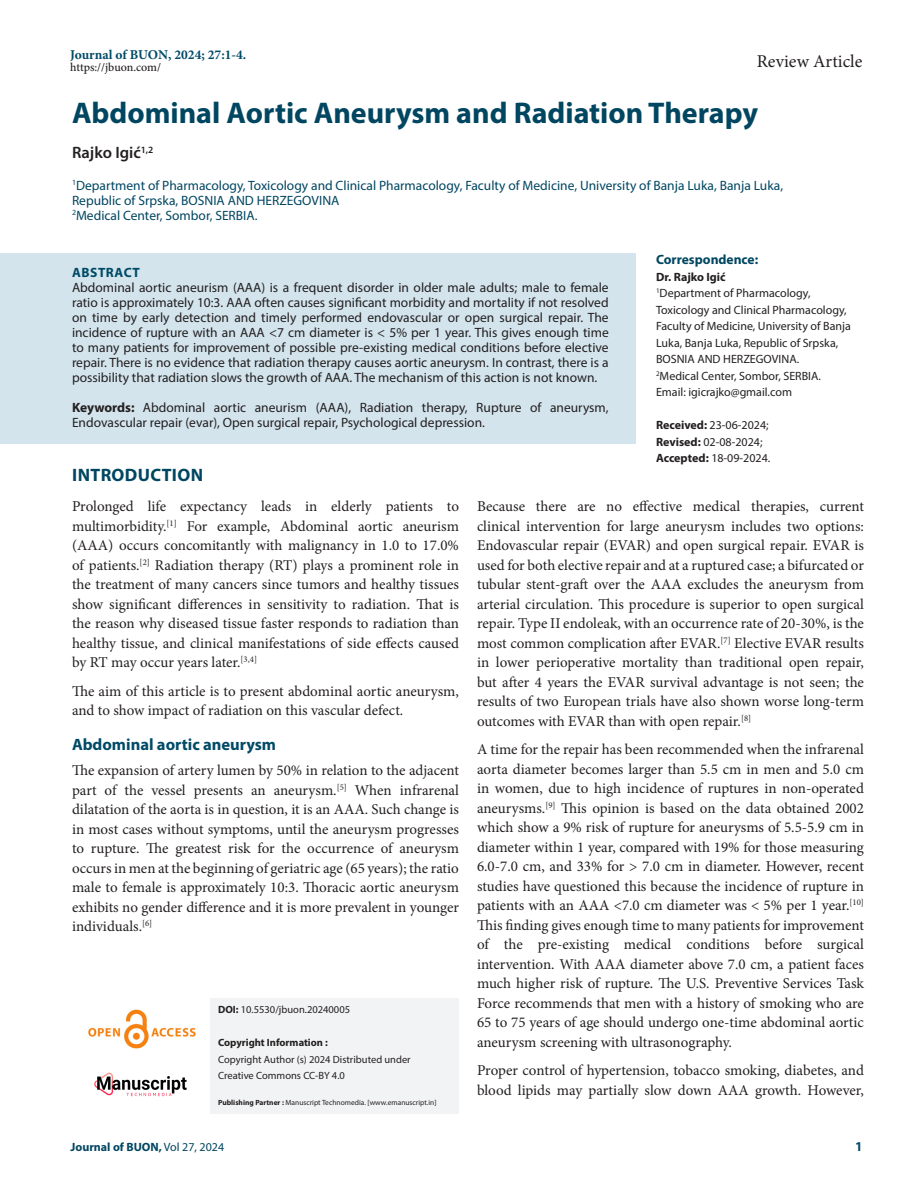
<style>
.page{position:relative;width:918px;height:1188px;background:#fff}
.page>*{position:absolute;margin:0;border:0;box-sizing:border-box;transform-origin:0 0}
.Art_Title{font:700 30px "Myriad Pro";color:#004661}
.t1{font:18px "Minion Pro";letter-spacing:.005em;color:#231f20}
.Intro_head{font:700 18px "Myriad Pro";letter-spacing:.02em;color:#004661}
.Heading_2{font:700 16.5px "Myriad Pro";color:#004a67}
.Author_Names{font:600 16.5px "Myriad Pro";color:#231f20}
.Body_text{font:15px/19.5px "Minion Pro";color:#231f20}
.Body_text__FO{font:15px/19.5px "Minion Pro";color:#231f20;text-align:justify}
.Abstract_TXT{font:13.5px/15px "Myriad Pro";color:#231f20;text-align:justify}
.Author_Affiliations{font:13.5px/15px "Myriad Pro";color:#004661}
.KY{font:13.5px/15px "Myriad Pro";color:#231f20}
.t2{font:700 13.5px "Minion Pro";color:#004a67}
.Correspondence_head{font:700 13.5px "Myriad Pro";color:#004661}
.ABS_Heading{font:700 13.5px "Myriad Pro";letter-spacing:.04em;color:#004a67}
.Correspondence_AU_Aff{font:12px/16.5px "Myriad Pro";color:#231f20}
.Journal_Dates{font:12px/16.5px "Myriad Pro";color:#231f20}
.t3{font:700 12px "Myriad Pro";color:#004661}
.t4{font:500 12px "Minion Pro";letter-spacing:-.01em;color:#231f20}
.Correspondence_AU{font:700 12px "Myriad Pro";color:#231f20}
.t5{font:10.5px/16.5px "Myriad Pro";color:#231f20}
.t6{font:700 10.5px "Myriad Pro";color:#231f20}
.t7{font:7.5px "Myriad Pro";color:#231f20}
.s1{font-weight:700}
.s2{font-weight:400}
</style>
<div class="page">
<img style="left:88px;top:1009px;width:108px;height:40px">
<img style="left:94px;top:1072px;width:93px;height:25px">
<div style="left:211px;top:998px;width:248px;height:36px;background:#f2f3f4"></div>
<div style="left:211px;top:1031px;width:248px;height:26px;background:#f2f3f4"></div>
<div style="left:211px;top:1048px;width:248px;height:25px;background:#f2f3f4"></div>
<div style="left:211px;top:1064px;width:248px;height:26px;background:#f2f3f4"></div>
<div style="left:211px;top:1084px;width:248px;height:30px;background:#f2f3f4"></div>
<div style="left:0;top:254px;width:636px;height:40px;background:#d3e4ec"></div>
<div style="left:0;top:268px;width:636px;height:131px;background:#d3e4ec"></div>
<div style="left:0;top:388px;width:636px;height:56px;background:#d3e4ec"></div>
<p class="t2" style="left:70px;top:45px;width:178px">Journal of BUON, 2024; 27:1-4.</p>
<p class="t4" style="left:70px;top:59px;width:92px">https://jbuon.com/</p>
<p class="t1" style="left:757px;top:49px;width:107px">Review Article</p>
<p class="Art_Title" style="left:72px;top:93px;width:688px">Abdominal Aortic Aneurysm and Radiation Therapy</p>
<p class="Author_Names" style="left:72px;top:142px;width:83px">Rajko Igić<sup>1,2</sup></p>
<p class="Author_Affiliations" style="left:72px;top:178px;width:713px"><sup>1</sup>Department of Pharmacology, Toxicology and Clinical Pharmacology, Faculty of Medicine, University of Banja Luka, Banja Luka,<br>Republic of Srpska, BOSNIA AND HERZEGOVINA</p>
<p class="Author_Affiliations" style="left:72px;top:208px;width:187px"><sup>2</sup>Medical Center, Sombor, SERBIA.</p>
<p class="Correspondence_head" style="left:656px;top:251px;width:104px">Correspondence:</p>
<p class="Correspondence_AU" style="left:656px;top:269px;width:71px">Dr. Rajko Igić</p>
<p class="Correspondence_AU_Aff" style="left:656px;top:285px;width:196px"><sup>1</sup>Department of Pharmacology, Toxicology and Clinical Pharmacology, Faculty of Medicine, University of Banja Luka, Banja Luka, Republic of Srpska, BOSNIA AND HERZEGOVINA.</p>
<p class="Correspondence_AU_Aff" style="left:656px;top:367px;width:166px"><sup>2</sup>Medical Center, Sombor, SERBIA.</p>
<p class="Correspondence_AU_Aff" style="left:656px;top:384px;width:137px">Email: igicrajko@gmail.com</p>
<p class="ABS_Heading" style="left:72px;top:264px;width:69px">ABSTRACT</p>
<p class="Abstract_TXT" style="left:72px;top:280px;width:538px">Abdominal aortic aneurism (AAA) is a frequent disorder in older male adults; male to female ratio is approximately 10:3. AAA often causes significant morbidity and mortality if not resolved on time by early detection and timely performed endovascular or open surgical repair. The incidence of rupture with an AAA &lt;7 cm diameter is &lt; 5% per 1 year. This gives enough time to many patients for improvement of possible pre-existing medical conditions before elective repair. There is no evidence that radiation therapy causes aortic aneurysm. In contrast, there is a possibility that radiation slows the growth of AAA. The mechanism of this action is not known.</p>
<p class="KY" style="left:72px;top:400px;width:538px"><span class="s1">Keywords:</span> Abdominal aortic aneurism (AAA), Radiation therapy, Rupture of aneurysm,<br>Endovascular repair (evar), Open surgical repair, Psychological depression.</p>
<p class="Intro_head" style="left:72px;top:463px;width:132px">INTRODUCTION</p>
<p class="Body_text__FO" style="left:72px;top:497px;width:389px">Prolonged life expectancy leads in elderly patients to multimorbidity.<sup>[1]</sup> For example, Abdominal aortic aneurism (AAA) occurs concomitantly with malignancy in 1.0 to 17.0% of patients.<sup>[2]</sup> Radiation therapy (RT) plays a prominent role in the treatment of many cancers since tumors and healthy tissues show significant differences in sensitivity to radiation. That is the reason why diseased tissue faster responds to radiation than healthy tissue, and clinical manifestations of side effects caused by RT may occur years later.<sup>[3,4]</sup></p>
<p class="Body_text" style="left:72px;top:681px;width:389px">The aim of this article is to present abdominal aortic aneurysm, and to show impact of radiation on this vascular defect.</p>
<p class="Heading_2" style="left:72px;top:733px;width:206px">Abdominal aortic aneurysm</p>
<p class="Body_text__FO" style="left:72px;top:761px;width:389px">The expansion of artery lumen by 50% in relation to the adjacent part of the vessel presents an aneurysm.<sup>[5]</sup> When infrarenal dilatation of the aorta is in question, it is an AAA. Such change is in most cases without symptoms, until the aneurysm progresses to rupture. The greatest risk for the occurrence of aneurysm occurs in men at the beginning of geriatric age (65 years); the ratio male to female is approximately 10:3. Thoracic aortic aneurysm exhibits no gender difference and it is more prevalent in younger individuals.<sup>[6]</sup></p>
<p class="Journal_Dates" style="left:656px;top:417px;width:116px"><span class="s1">Received:</span> 23-06-2024;<br><span class="s1">Revised:</span> 02-08-2024;<br><span class="s1">Accepted:</span> 18-09-2024.</p>
<p class="Body_text" style="left:477px;top:497px;width:389px;text-align:justify">Because there are no effective medical therapies, current clinical intervention for large aneurysm includes two options:<br>Endovascular repair (EVAR) and open surgical repair. EVAR is used for both elective repair and at a ruptured case; a bifurcated or tubular stent-graft over the AAA excludes the aneurysm from arterial circulation. This procedure is superior to open surgical repair. Type II endoleak, with an occurrence rate of 20-30%, is the most common complication after EVAR.<sup>[7]</sup> Elective EVAR results in lower perioperative mortality than traditional open repair, but after 4 years the EVAR survival advantage is not seen; the results of two European trials have also shown worse long-term outcomes with EVAR than with open repair.<sup>[8]</sup></p>
<p class="Body_text" style="left:477px;top:740px;width:389px;text-align:justify">A time for the repair has been recommended when the infrarenal aorta diameter becomes larger than 5.5 cm in men and 5.0 cm in women, due to high incidence of ruptures in non-operated aneurysms.<sup>[9]</sup> This opinion is based on the data obtained 2002 which show a 9% risk of rupture for aneurysms of 5.5-5.9 cm in diameter within 1 year, compared with 19% for those measuring 6.0-7.0 cm, and 33% for &gt; 7.0 cm in diameter. However, recent studies have questioned this because the incidence of rupture in patients with an AAA &lt;7.0 cm diameter was &lt; 5% per 1 year.<sup>[10] </sup>This finding gives enough time to many patients for improvement of the pre-existing medical conditions before surgical intervention. With AAA diameter above 7.0 cm, a patient faces much higher risk of rupture. The U.S. Preventive Services Task Force recommends that men with a history of smoking who are 65 to 75 years of age should undergo one-time abdominal aortic aneurysm screening with ultrasonography.</p>
<p class="Body_text" style="left:477px;top:1061px;width:389px">Proper control of hypertension, tobacco smoking, diabetes, and blood lipids may partially slow down AAA growth. However,</p>
<p class="t5" style="left:218px;top:1001px;width:134px"><span class="s1">DOI:</span> 10.5530/jbuon.20240005</p>
<p class="t6" style="left:218px;top:1036px;width:111px">Copyright Information :</p>
<p class="t5" style="left:218px;top:1051px;width:194px">Copyright Author (s) 2024 Distributed under<br>Creative Commons CC-BY 4.0</p>
<p class="t7" style="left:218px;top:1098px;width:220px"><span class="s1">Publishing Partner :</span> Manuscript Technomedia. [www.emanuscript.in]</p>
<p class="t3" style="left:70px;top:1139px;width:155px">Journal of BUON, <span class="s2">Vol 27, 2024</span></p>
<p class="ABS_Heading" style="left:855px;top:1137px;width:9px">1</p>
</div>
